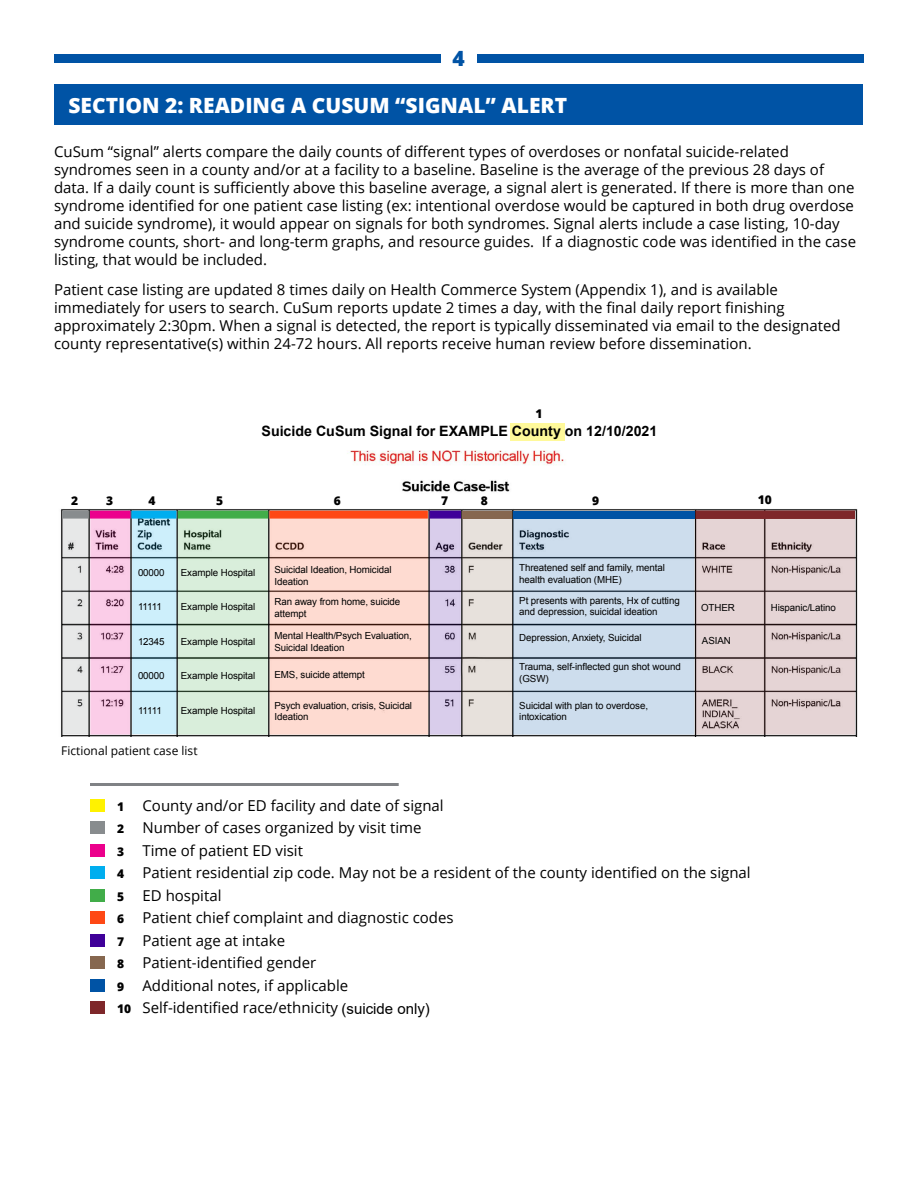
<style>
.page{position:relative;width:918px;height:1188px;background:#fff}
.page>*{position:absolute;margin:0;border:0;box-sizing:border-box;transform-origin:0 0}
.t1{font:800 21px "Open Sans";color:#fff}
.t2{font:800 21px "Open Sans";color:#0053a5}
.t3{font:15px/22.5px "Open Sans";color:#000}
.t4{font:700 14.25px "Arial";color:#000}
.t5{font:12px "Open Sans";color:#000}
.t6{font:800 12px "Open Sans";color:#000}
.t7{font:9.75px/11.7px "Arial";letter-spacing:-.01em;color:#000}
.s1{font-weight:800;font-size:12px}
.s2{font-family:"Arial"}
</style>
<div class="page">
<div style="left:55px;top:85px;width:808px;height:40px;background:#0053a5"></div>
<div style="left:510px;top:423px;width:54px;height:18px;background:#fff99a"></div>
<img style="left:60px;top:450px;width:798px;height:286px">
<svg style="left:63px;top:519px;width:25px;height:215px;background:#dddede"></svg>
<div style="left:62px;top:510px;width:26px;height:9px;background:#888c8e;border:1px solid #888c8e"></div>
<svg style="left:90px;top:519px;width:40px;height:216px;background:#ebbed9"></svg>
<div style="left:90px;top:511px;width:40px;height:8px;background:#ec008c;border:1px solid #ec008c"></div>
<svg style="left:462px;top:519px;width:50px;height:216px;background:#d9d3ce"></svg>
<div style="left:462px;top:511px;width:50px;height:8px;background:#86674f"></div>
<div style="left:695px;top:510px;width:160px;height:9px;background:#7e272a;border:2px solid #7e272a"></div>
<svg style="left:696px;top:518px;width:159px;height:217px;background:#d4c3c4"></svg>
<svg style="left:513px;top:519px;width:181px;height:216px;background:#c5d5e5"></svg>
<div style="left:513px;top:511px;width:181px;height:8px;background:#0053a5"></div>
<svg style="left:132px;top:519px;width:44px;height:215px;background:#c1e3ef"></svg>
<div style="left:131px;top:511px;width:45px;height:8px;background:#00aeef;border:1px solid #00aeef"></div>
<svg style="left:429px;top:519px;width:32px;height:216px;background:#c8bcd9"></svg>
<div style="left:429px;top:511px;width:32px;height:8px;background:#3f0099;border:1px solid #3f0099"></div>
<svg style="left:178px;top:519px;width:90px;height:216px;background:#d0e5d2"></svg>
<div style="left:178px;top:511px;width:90px;height:8px;background:#41ad49;border:1px solid #41ad49"></div>
<div style="left:270px;top:512px;width:158px;height:223px;background:#fedbd1"></div>
<div style="left:269px;top:511px;width:159px;height:8px;background:#fe4815;border:1px solid #fe4815"></div>
<div style="left:90px;top:799px;width:15px;height:13px;background:#fff200"></div>
<div style="left:90px;top:822px;width:15px;height:12px;background:#888c8e"></div>
<div style="left:90px;top:844px;width:15px;height:13px;background:#ec008c"></div>
<div style="left:90px;top:867px;width:15px;height:12px;background:#00aeef"></div>
<div style="left:90px;top:889px;width:15px;height:13px;background:#41ad49"></div>
<div style="left:90px;top:912px;width:15px;height:12px;background:#fe4815"></div>
<div style="left:90px;top:934px;width:15px;height:13px;background:#3f0099"></div>
<div style="left:90px;top:957px;width:15px;height:12px;background:#86674f"></div>
<div style="left:90px;top:979px;width:15px;height:13px;background:#0053a5"></div>
<div style="left:90px;top:1002px;width:15px;height:12px;background:#7e272a"></div>
<hr style="left:90px;top:783px;width:309px;height:3px;background:#808285">
<div style="left:54px;top:54px;width:810px;height:9px;background:#0053a5"></div>
<div style="left:441px;top:50px;width:35px;height:22px;background:#fff"></div>
<h1 class="t2" style="left:453px;top:42px;width:14px">4</h1>
<h1 class="t1" style="left:68px;top:89px;width:500px">SECTION 2: READING A CUSUM “SIGNAL” ALERT</h1>
<p class="t3" style="left:54px;top:142px;width:804px;line-height:18px">CuSum “signal” alerts compare the daily counts of different types of overdoses or nonfatal suicide-related syndromes seen in a county and/or at a facility to a baseline. Baseline is the average of the previous 28 days of data. If a daily count is sufficiently above this baseline average, a signal alert is generated. If there is more than one syndrome identified for one patient case listing (ex: intentional overdose would be captured in both drug overdose and suicide syndrome), it would appear on signals for both syndromes. Signal alerts include a case listing, 10-day syndrome counts, short- and long-term graphs, and resource guides. If a diagnostic code was identified in the case listing, that would be included.</p>
<p class="t3" style="left:54px;top:280px;width:788px;line-height:18px">Patient case listing are updated 8 times daily on Health Commerce System (Appendix 1), and is available immediately for users to search. CuSum reports update 2 times a day, with the final daily report finishing approximately 2:30pm. When a signal is detected, the report is typically disseminated via email to the designated county representative(s) within 24-72 hours. All reports receive human review before dissemination.</p>
<p class="t6" style="left:535px;top:404px;width:9px">1</p>
<p class="t4" style="left:262px;top:422px;width:397px">Suicide CuSum Signal for EXAMPLE County on 12/10/2021</p>
<p class="t6" style="left:71px;top:492px;width:9px">2</p>
<p class="t6" style="left:106px;top:492px;width:9px">3</p>
<p class="t6" style="left:149px;top:492px;width:9px">4</p>
<p class="t6" style="left:216px;top:492px;width:9px">5</p>
<p class="t6" style="left:334px;top:492px;width:9px">6</p>
<p class="t6" style="left:441px;top:492px;width:9px">7</p>
<p class="t6" style="left:481px;top:492px;width:9px">8</p>
<p class="t6" style="left:592px;top:492px;width:9px">9</p>
<p class="t6" style="left:758px;top:491px;width:16px">10</p>
<p class="t7" style="left:138px;top:567px;width:28px">00000</p>
<p class="t7" style="left:138px;top:601px;width:25px">11111</p>
<p class="t7" style="left:138px;top:636px;width:28px">12345</p>
<p class="t7" style="left:138px;top:670px;width:28px">00000</p>
<p class="t7" style="left:138px;top:705px;width:25px">11111</p>
<p class="t7" style="left:181px;top:567px;width:76px">Example Hospital</p>
<p class="t7" style="left:181px;top:601px;width:76px">Example Hospital</p>
<p class="t7" style="left:181px;top:636px;width:76px">Example Hospital</p>
<p class="t7" style="left:181px;top:670px;width:76px">Example Hospital</p>
<p class="t7" style="left:181px;top:705px;width:76px">Example Hospital</p>
<p class="t5" style="left:61px;top:743px;width:138px">Fictional patient case list</p>
<p class="t7" style="left:274px;top:564px;width:119px">Suicidal Ideation, Homicidal<br>Ideation</p>
<p class="t7" style="left:274px;top:596px;width:127px">Ran away from home, suicide attempt</p>
<p class="t7" style="left:274px;top:630px;width:139px">Mental Health/Psych Evaluation,<br>Suicidal Ideation</p>
<p class="t7" style="left:274px;top:668px;width:92px">EMS, suicide attempt</p>
<p class="t7" style="left:274px;top:700px;width:139px">Psych evaluation, crisis, Suicidal<br>Ideation</p>
<p class="t7" style="left:519px;top:562px;width:147px">Threatened self and family, mental health evaluation (MHE)</p>
<p class="t7" style="left:519px;top:595px;width:162px">Pt presents with parents, Hx of cutting and depression, suicidal ideation</p>
<p class="t7" style="left:519px;top:631px;width:124px">Depression, Anxiety, Suicidal</p>
<p class="t7" style="left:519px;top:661px;width:163px">Trauma, self-inflected gun shot wound (GSW)</p>
<p class="t7" style="left:519px;top:700px;width:130px">Suicidal with plan to overdose, intoxication</p>
<p class="t7" style="left:701px;top:602px;width:35px">OTHER</p>
<p class="t7" style="left:771px;top:602px;width:67px">Hispanic/Latino</p>
<p class="t7" style="left:702px;top:634px;width:30px">ASIAN</p>
<p class="t3" style="left:117px;top:794px;width:635px"><span class="s1">1</span> County and/or ED facility and date of signal<br><span class="s1">2</span> Number of cases organized by visit time<br><span class="s1">3</span> Time of patient ED visit<br><span class="s1">4</span> Patient residential zip code. May not be a resident of the county identified on the signal <span class="s1">5</span> ED hospital<br><span class="s1">6</span> Patient chief complaint and diagnostic codes<br><span class="s1">7</span> Patient age at intake<br><span class="s1">8</span> Patient-identified gender<br><span class="s1">9</span> Additional notes, if applicable<br><span class="s1">10</span> Self-identified race/ethnicity <span class="s2">(suicide only)</span></p>
</div>
